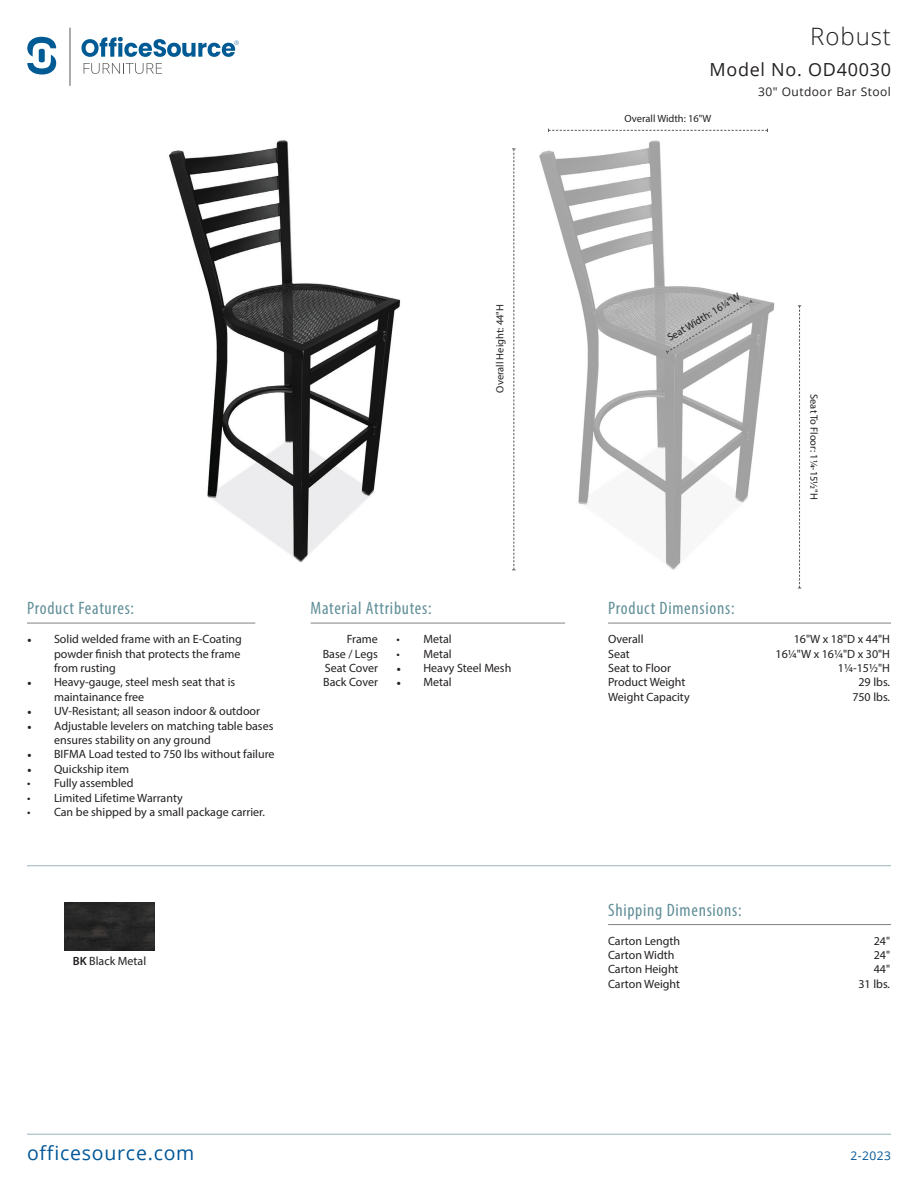
<style>
.page{position:relative;width:918px;height:1188px;background:#fff}
.page>*{position:absolute;margin:0;border:0;box-sizing:border-box;transform-origin:0 0}
.t1{font:300 24px "Open Sans";letter-spacing:.04em;color:#231f20}
.t2{font:19.5px "Open Sans";letter-spacing:.04em;color:#005697}
.t3{font:condensed 18px "Myriad Pro";letter-spacing:.04em;color:#618f98}
.t4{font:18px "Open Sans";letter-spacing:.04em;color:#231f20}
.t5{font:12px/14.4px "Myriad Pro";color:#231f20}
.t6{font:12px "Open Sans";letter-spacing:.04em;color:#231f20}
.t7{font:12px "Open Sans";color:#005697}
.t8{font:10.5px "Myriad Pro";color:#231f20}
.s1{font-family:"Minion Pro"}
.s2{font-weight:600}
</style>
<div class="page">
<img style="left:168px;top:140px;width:233px;height:422px">
<svg style="left:84px;top:63px;width:78px;height:11px"></svg>
<hr style="left:70px;top:28px;width:1px;height:58px;background:#57585a">
<svg style="left:81px;top:37px;width:158px;height:20px"></svg>
<svg style="left:27px;top:37px;width:29px;height:38px"></svg>
<hr style="left:27px;top:1134px;width:864px;height:1px;background:#9bb3b9">
<hr style="left:27px;top:623px;width:228px;height:1px;background:#808285">
<hr style="left:311px;top:623px;width:254px;height:1px;background:#808285">
<hr style="left:608px;top:623px;width:283px;height:1px;background:#808285">
<hr style="left:608px;top:924px;width:283px;height:1px;background:#808285">
<hr style="left:27px;top:865px;width:864px;height:1px;background:#9bb3b9">
<img style="left:539px;top:140px;width:236px;height:430px">
<svg style="left:548px;top:129px;width:220px;height:3px"></svg>
<svg style="left:512px;top:148px;width:4px;height:422px"></svg>
<svg style="left:798px;top:305px;width:3px;height:284px"></svg>
<img style="left:65px;top:902px;width:89px;height:48px">
<svg style="left:665px;top:299px;width:88px;height:56px;background:#b7b7b7"></svg>
<p class="t1" style="left:810px;top:20px;width:82px">Robust</p>
<p class="t4" style="left:709px;top:57px;width:183px">Model No. OD40030</p>
<p class="t6" style="left:758px;top:83px;width:134px">30" Outdoor Bar Stool</p>
<p class="t8" style="left:494px;top:393px;width:90px;rotate:-90deg">Overall Height: 44"H</p>
<p class="t8" style="left:625px;top:112px;width:88px">Overall Width: 16"W</p>
<p class="t8" style="left:665px;top:333px;width:84px;rotate:-31deg">Seat Width: 161/4 "W</p>
<p class="t8" style="left:820px;top:394px;width:107px;rotate:90deg">Seat To Floor: 11/4-151/2"H</p>
<p class="t3" style="left:27px;top:598px;width:109px">Product Features:</p>
<p class="t3" style="left:311px;top:598px;width:123px">Material Attributes:</p>
<p class="t3" style="left:608px;top:598px;width:128px">Product Dimensions:</p>
<p class="t5" style="left:608px;top:632px;width:37px">Overall</p>
<p class="t5" style="left:794px;top:632px;width:98px">16"W x 18"D x 44"H</p>
<p class="t5" style="left:608px;top:646px;width:23px">Seat</p>
<p class="t5" style="left:776px;top:646px;width:116px">161/4"W x 161/4"D x 30"H</p>
<p class="t5" style="left:608px;top:661px;width:64px">Seat to Floor</p>
<p class="t5" style="left:838px;top:661px;width:54px">11/4-151/2"H</p>
<p class="t5" style="left:608px;top:675px;width:79px">Product Weight</p>
<p class="t5" style="left:858px;top:675px;width:33px">29 lbs.</p>
<p class="t5" style="left:608px;top:689px;width:83px">Weight Capacity</p>
<p class="t5" style="left:852px;top:689px;width:39px">750 lbs.</p>
<p class="t5" style="left:54px;top:632px;width:189px;text-align:justify;text-indent:-27px"><span class="s1">•</span> Solid welded frame with an E-Coating powder finish that protects the frame from rusting</p>
<p class="t5" style="left:54px;top:675px;width:183px;text-indent:-27px"><span class="s1">•</span> Heavy-gauge, steel mesh seat that is maintainance free</p>
<p class="t5" style="left:27px;top:704px;width:235px"><span class="s1">•</span> UV-Resistant; all season indoor &amp; outdoor</p>
<p class="t5" style="left:54px;top:718px;width:221px;text-indent:-27px"><span class="s1">•</span> Adjustable levelers on matching table bases ensures stability on any ground</p>
<p class="t5" style="left:27px;top:747px;width:249px"><span class="s1">•</span> BIFMA Load tested to 750 lbs without failure</p>
<p class="t5" style="left:27px;top:761px;width:104px"><span class="s1">•</span> Quickship item</p>
<p class="t5" style="left:27px;top:776px;width:108px">• Fully assembled</p>
<p class="t5" style="left:27px;top:790px;width:157px">• Limited Lifetime Warranty</p>
<p class="t5" style="left:27px;top:805px;width:240px">• Can be shipped by a small package carrier.</p>
<p class="t5" style="left:396px;top:632px;width:57px">• Metal</p>
<p class="t5" style="left:396px;top:646px;width:57px">• Metal</p>
<p class="t5" style="left:396px;top:661px;width:116px"><span class="s1">•</span> Heavy Steel Mesh</p>
<p class="t5" style="left:396px;top:675px;width:57px"><span class="s1">•</span> Metal</p>
<p class="t5" style="left:347px;top:632px;width:33px">Frame</p>
<p class="t5" style="left:323px;top:646px;width:57px">Base / Legs</p>
<p class="t5" style="left:325px;top:661px;width:55px">Seat Cover</p>
<p class="t5" style="left:323px;top:675px;width:56px">Back Cover</p>
<p class="t5" style="left:73px;top:954px;width:75px"><span class="s2">BK</span> Black Metal</p>
<p class="t3" style="left:608px;top:899px;width:135px">Shipping Dimensions:</p>
<p class="t5" style="left:608px;top:933px;width:74px">Carton Length</p>
<p class="t5" style="left:874px;top:933px;width:18px">24"</p>
<p class="t5" style="left:608px;top:948px;width:68px">Carton Width</p>
<p class="t5" style="left:874px;top:948px;width:18px">24"</p>
<p class="t5" style="left:608px;top:962px;width:72px">Carton Height</p>
<p class="t5" style="left:874px;top:962px;width:18px">44"</p>
<p class="t5" style="left:608px;top:976px;width:73px">Carton Weight</p>
<p class="t5" style="left:858px;top:976px;width:33px">31 lbs.</p>
<p class="t2" style="left:27px;top:1140px;width:169px">officesource.com</p>
<p class="t7" style="left:850px;top:1148px;width:42px">2-2023</p>
</div>
